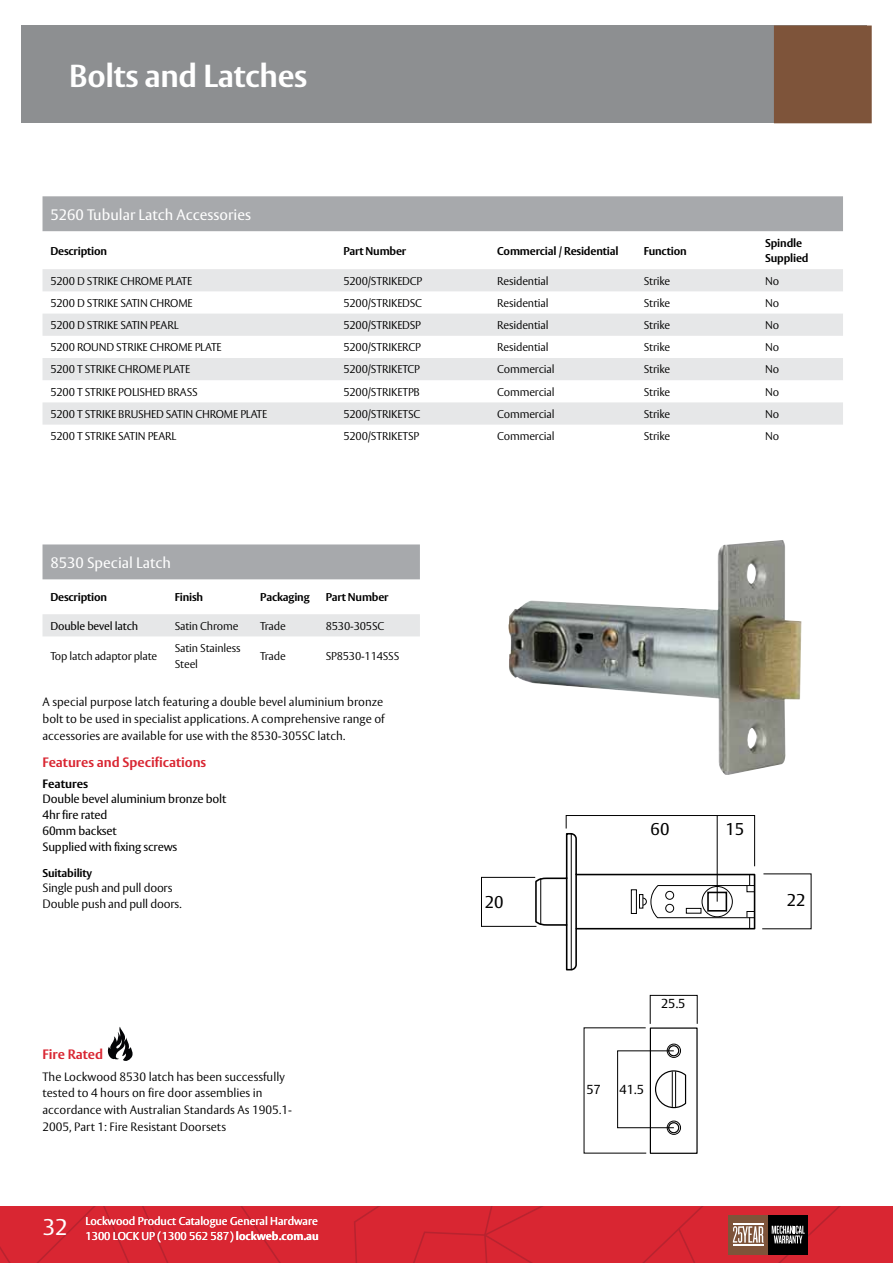
<style>
.page{position:relative;width:893px;height:1263px;background:#fff}
.page>*{position:absolute;margin:0;border:0;box-sizing:border-box;transform-origin:0 0}
.t1{font:700 31.5px "ASSA Vesta";letter-spacing:-.01em;color:#fff}
.t2{font:22.5px "ASSA Vesta";color:#fff}
.t3{font:16.95px "ASSA Vesta";color:#000}
.t4{font:15px "ASSA Vesta";color:#fff}
.t5{font:700 13.5px "ASSA Vesta";color:#d92632}
.t6{font:12.9px "ASSA Vesta";color:#000}
.t7{font:300 12px/16.8px "ASSA Vesta";color:#000}
.t8{font:12px/15.8px "ASSA Vesta";letter-spacing:-.015em;color:#000}
.t9{font:700 12px "ASSA Vesta";color:#000}
.t10{font:300 11.25px/15.8px "ASSA Vesta";letter-spacing:-.015em;color:#000}
.t11{font:700 11.25px/15.8px "ASSA Vesta";letter-spacing:-.015em;color:#000}
.t12{font:11.25px/15px "ASSA Vesta";color:#fff}
.t13{font:11.25px "ASSA Vesta";letter-spacing:-.015em;color:#000}
.s1{font-weight:700}
</style>
<div class="page">
<svg style="left:0;top:1206px;width:893px;height:57px;background:#d02832"></svg>
<hr style="left:733px;top:1224px;width:30px;height:1px;background:#fff">
<hr style="left:733px;top:1244px;width:30px;height:1px;background:#fff">
<div style="left:43px;top:196px;width:800px;height:35px;background:#a7a9ac"></div>
<svg style="left:43px;top:269px;width:800px;height:156px;fill:#e6e7e8"></svg>
<div style="left:21px;top:26px;width:846px;height:97px;background:#8d8f91"></div>
<div style="left:774px;top:26px;width:98px;height:97px;background:#7e543a"></div>
<img style="left:508px;top:540px;width:293px;height:235px">
<div style="left:43px;top:544px;width:377px;height:35px;background:#a7a9ac"></div>
<div style="left:43px;top:614px;width:377px;height:22px;background:#e6e7e8"></div>
<svg style="left:108px;top:1027px;width:25px;height:34px"></svg>
<svg style="left:583px;top:1027px;width:115px;height:127px"></svg>
<div style="left:650px;top:995px;width:47px;height:29px;border:1px solid #000"></div>
<svg style="left:481px;top:815px;width:331px;height:156px"></svg>
<hr style="left:717px;top:816px;width:1px;height:86px;background:#000">
<h1 class="t1" style="left:69px;top:56px;width:240px">Bolts and Latches</h1>
<h3 class="t4" style="left:50px;top:205px;width:202px">5260 Tubular Latch Accessories</h3>
<p class="t11" style="left:50px;top:243px;width:58px">Description</p>
<p class="t11" style="left:343px;top:243px;width:64px">Part Number</p>
<p class="t11" style="left:497px;top:243px;width:123px">Commercial / Residential</p>
<p class="t11" style="left:644px;top:243px;width:44px">Function</p>
<p class="t11" style="left:765px;top:235px;width:45px">Spindle<br>Supplied</p>
<p class="t10" style="left:50px;top:273px;width:143px">5200 D STRIKE CHROME PLATE</p>
<p class="t10" style="left:343px;top:273px;width:80px">5200/STRIKEDCP</p>
<p class="t10" style="left:497px;top:273px;width:53px">Residential</p>
<p class="t10" style="left:644px;top:273px;width:28px">Strike</p>
<p class="t10" style="left:765px;top:273px;width:16px">No</p>
<p class="t10" style="left:50px;top:295px;width:144px">5200 D STRIKE SATIN CHROME</p>
<p class="t10" style="left:343px;top:295px;width:80px">5200/STRIKEDSC</p>
<p class="t10" style="left:497px;top:295px;width:53px">Residential</p>
<p class="t10" style="left:644px;top:295px;width:28px">Strike</p>
<p class="t10" style="left:765px;top:295px;width:16px">No</p>
<p class="t10" style="left:50px;top:318px;width:130px">5200 D STRIKE SATIN PEARL</p>
<p class="t10" style="left:343px;top:318px;width:79px">5200/STRIKEDSP</p>
<p class="t10" style="left:497px;top:318px;width:53px">Residential</p>
<p class="t10" style="left:644px;top:318px;width:28px">Strike</p>
<p class="t10" style="left:765px;top:318px;width:16px">No</p>
<p class="t10" style="left:50px;top:340px;width:173px">5200 ROUND STRIKE CHROME PLATE</p>
<p class="t10" style="left:343px;top:340px;width:79px">5200/STRIKERCP</p>
<p class="t10" style="left:497px;top:340px;width:53px">Residential</p>
<p class="t10" style="left:644px;top:340px;width:28px">Strike</p>
<p class="t10" style="left:765px;top:340px;width:16px">No</p>
<p class="t10" style="left:50px;top:362px;width:141px">5200 T STRIKE CHROME PLATE</p>
<p class="t10" style="left:343px;top:362px;width:78px">5200/STRIKETCP</p>
<p class="t10" style="left:497px;top:362px;width:59px">Commercial</p>
<p class="t10" style="left:644px;top:362px;width:28px">Strike</p>
<p class="t10" style="left:765px;top:362px;width:16px">No</p>
<p class="t10" style="left:50px;top:384px;width:149px">5200 T STRIKE POLISHED BRASS</p>
<p class="t10" style="left:343px;top:384px;width:78px">5200/STRIKETPB</p>
<p class="t10" style="left:497px;top:384px;width:59px">Commercial</p>
<p class="t10" style="left:644px;top:384px;width:28px">Strike</p>
<p class="t10" style="left:765px;top:384px;width:16px">No</p>
<p class="t10" style="left:50px;top:407px;width:218px">5200 T STRIKE BRUSHED SATIN CHROME PLATE</p>
<p class="t10" style="left:343px;top:407px;width:78px">5200/STRIKETSC</p>
<p class="t10" style="left:497px;top:407px;width:59px">Commercial</p>
<p class="t10" style="left:644px;top:407px;width:28px">Strike</p>
<p class="t10" style="left:765px;top:407px;width:16px">No</p>
<p class="t10" style="left:50px;top:429px;width:128px">5200 T STRIKE SATIN PEARL</p>
<p class="t10" style="left:343px;top:429px;width:77px">5200/STRIKETSP</p>
<p class="t10" style="left:497px;top:429px;width:59px">Commercial</p>
<p class="t10" style="left:644px;top:429px;width:28px">Strike</p>
<p class="t10" style="left:765px;top:429px;width:16px">No</p>
<h3 class="t4" style="left:50px;top:553px;width:122px">8530 Special Latch</h3>
<p class="t11" style="left:50px;top:590px;width:58px">Description</p>
<p class="t11" style="left:175px;top:590px;width:30px">Finish</p>
<p class="t11" style="left:260px;top:590px;width:51px">Packaging</p>
<p class="t11" style="left:326px;top:590px;width:64px">Part Number</p>
<p class="t13" style="left:50px;top:619px;width:89px">Double bevel latch</p>
<p class="t10" style="left:175px;top:618px;width:65px">Satin Chrome</p>
<p class="t10" style="left:260px;top:618px;width:27px">Trade</p>
<p class="t10" style="left:326px;top:618px;width:60px">8530-305SC</p>
<p class="t10" style="left:50px;top:648px;width:108px">Top latch adaptor plate</p>
<p class="t10" style="left:175px;top:641px;width:67px">Satin Stainless<br>Steel</p>
<p class="t10" style="left:260px;top:648px;width:27px">Trade</p>
<p class="t10" style="left:326px;top:648px;width:75px">SP8530-114SSS</p>
<p class="t7" style="left:43px;top:694px;width:344px;text-align:justify">A special purpose latch featuring a double bevel aluminium bronze bolt to be used in specialist applications. A comprehensive range of accessories are available for use with the 8530-305SC latch.</p>
<p class="t5" style="left:43px;top:753px;width:165px">Features and Specifications</p>
<p class="t9" style="left:43px;top:776px;width:47px">Features</p>
<p class="t8" style="left:43px;top:792px;width:185px">Double bevel aluminium bronze bolt<br>4hr fire rated<br>60mm backset<br>Supplied with fixing screws</p>
<p class="t11" style="left:43px;top:865px;width:51px">Suitability</p>
<p class="t7" style="left:43px;top:881px;width:141px;line-height:15.8px">Single push and pull doors<br>Double push and pull doors.</p>
<p class="t5" style="left:43px;top:1046px;width:62px">Fire Rated</p>
<p class="t7" style="left:43px;top:1068px;width:251px">The Lockwood 8530 latch has been successfully tested to 4 hours on fire door assemblies in accordance with Australian Standards As 1905.1- 2005, Part 1: Fire Resistant Doorsets</p>
<h2 class="t2" style="left:43px;top:1214px;width:26px">32</h2>
<p class="t12" style="left:85px;top:1214px;width:235px">Lockwood Product Catalogue General Hardware<br>1300 LOCK UP (1300 562 587) <span class="s1">lockweb.com.au</span></p>
<h3 class="t3" style="left:485px;top:892px;width:20px">20</h3>
<h3 class="t3" style="left:651px;top:819px;width:20px">60</h3>
<h3 class="t3" style="left:725px;top:819px;width:20px">15</h3>
<p class="t6" style="left:661px;top:996px;width:26px">25.5</p>
<p class="t6" style="left:586px;top:1082px;width:16px">57</p>
<p class="t6" style="left:619px;top:1082px;width:26px">41.5</p>
<h3 class="t3" style="left:787px;top:890px;width:20px">22</h3>
</div>
